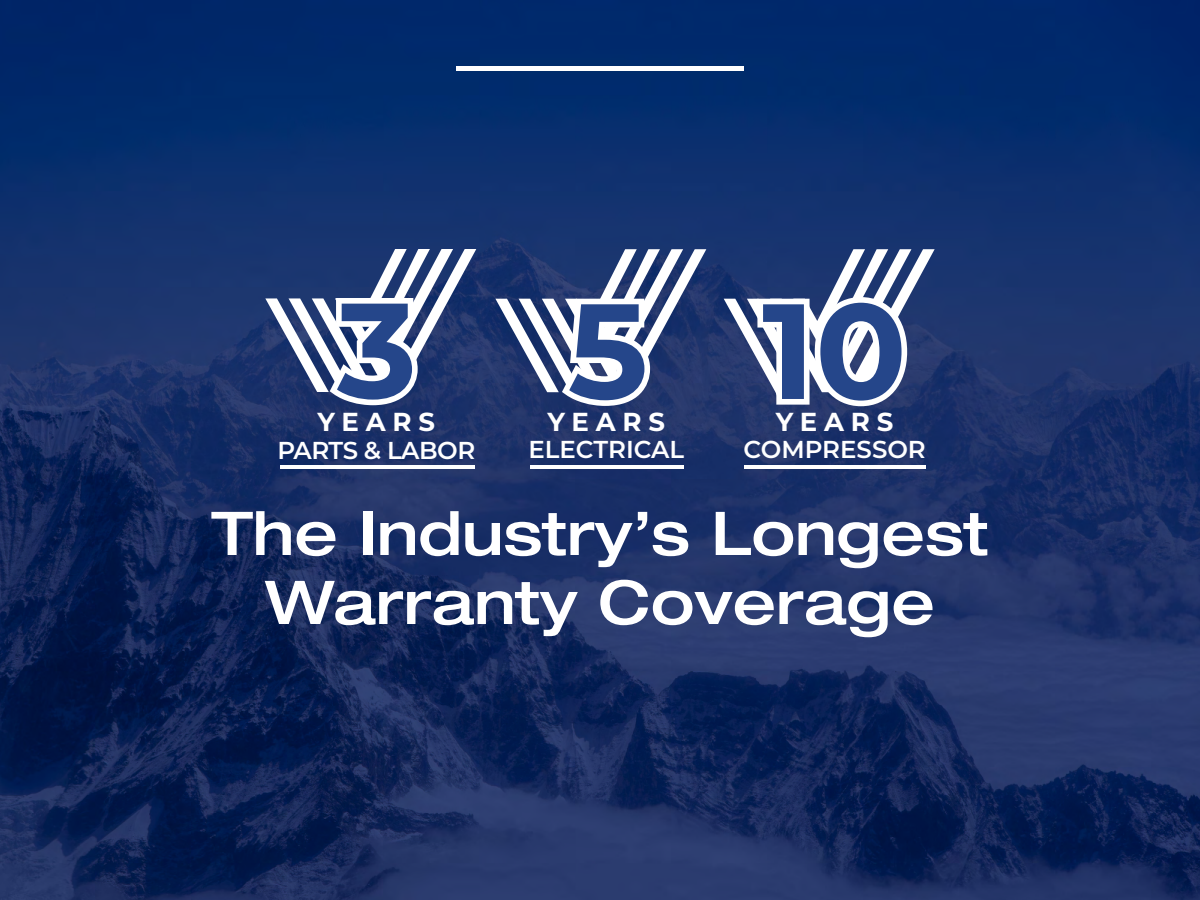
<style>
.page{position:relative;width:1200px;height:900px;background:#fff}
.page>*{position:absolute;margin:0;border:0;box-sizing:border-box;transform-origin:0 0}
.t1{font:500 expanded 60.38px/69px "Helvetica Neue";color:#fff;text-align:center}
.t2{font:700 26.03px "Montserrat";letter-spacing:.26em;color:#fff}
.t3{font:600 24.45px "Montserrat";color:#fff}
.t4{font:600 24.45px "Montserrat";letter-spacing:-.02em;color:#fff}
</style>
<div class="page">
<img style="left:0;top:0;width:1200px;height:900px">
<hr style="left:456px;top:66px;width:288px;height:4px;background:#fff">
<svg style="left:495px;top:249px;width:211px;height:157px"></svg>
<svg style="left:265px;top:249px;width:211px;height:156px"></svg>
<svg style="left:724px;top:249px;width:211px;height:157px"></svg>
<hr style="left:280px;top:465px;width:194px;height:4px;background:#fff">
<hr style="left:530px;top:465px;width:154px;height:4px;background:#fff">
<hr style="left:744px;top:465px;width:182px;height:4px;background:#fff">
<p class="t2" style="left:317px;top:403px;width:119px">YEARS</p>
<p class="t4" style="left:277px;top:433px;width:199px">PARTS &amp; LABOR</p>
<p class="t2" style="left:548px;top:403px;width:119px">YEARS</p>
<p class="t3" style="left:528px;top:432px;width:157px">ELECTRICAL</p>
<p class="t2" style="left:776px;top:403px;width:119px">YEARS</p>
<p class="t3" style="left:743px;top:432px;width:184px">COMPRESSOR</p>
<p class="t1" style="left:211px;top:498px;width:779px">The Industry’s Longest<br>Warranty Coverage</p>
</div>
